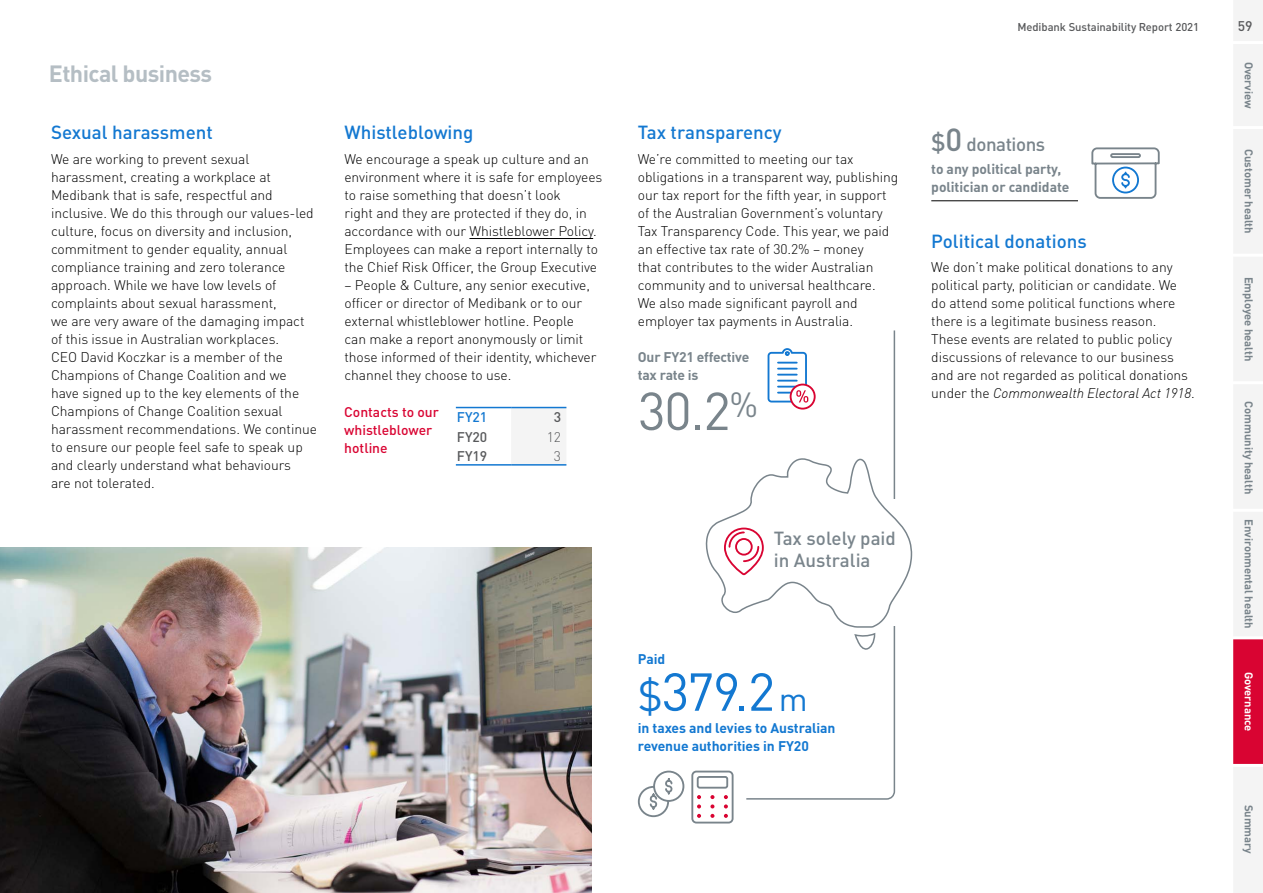
<style>
.page{position:relative;width:1263px;height:893px;background:#fff}
.page>*{position:absolute;margin:0;border:0;box-sizing:border-box;transform-origin:0 0}
.t1{font:52.5px "DINOT";color:#1378d1}
.t2{font:52.5px "DINOT";color:#79848b}
.t3{font:700 23.25px "DINOT";letter-spacing:-.025em;color:#b5bec4}
.t4{font:500 18.75px "DINOT";color:#1378d1}
.t5{font:500 18.75px/22.5px "DINOT";letter-spacing:-.005em;color:#79848b}
.t6{font:500 18.75px "DINOT";letter-spacing:-.025em;color:#79848b}
.t7{font:300 13.8px/18px "DINOT";letter-spacing:-.005em;color:#000}
.t8{font:700 13.8px/18px "DINOT";letter-spacing:-.005em;color:#79848b}
.t9{font:700 13.8px/18px "DINOT";letter-spacing:-.005em;color:#1378d1}
.t10{font:italic 300 13.8px "DIN";letter-spacing:-.005em;color:#000}
.t11{font:500 13.8px/18px "DINOT";color:#d90432}
.t12{font:500 13.8px "DINOT";color:#58595b}
.t13{font:500 13.8px "DINOT";color:#1378d1}
.t14{font:300 13.8px "DINOT";color:#58595b}
.t15{font:700 11.25px "DINOT";letter-spacing:-.005em;color:#79848b}
.t16{font:500 11.25px "DINOT";letter-spacing:-.005em;color:#58595b}
.t17{font:700 11.25px "DINOT";letter-spacing:-.005em;color:#fff}
.s1{font-size:24px}
.s2{font-size:31.5px}
.s3{font-family:"DINOT";font-style:normal}
.s4{font-size:42px}
.s5{font-size:33px}
</style>
<div class="page">
<img style="left:0;top:547px;width:591px;height:346px">
<svg style="left:746px;top:330px;width:150px;height:470px"></svg>
<hr style="left:931px;top:201px;width:147px;height:1px;background:#000">
<svg style="left:791px;top:385px;width:24px;height:24px"></svg>
<div style="left:790px;top:384px;width:26px;height:26px;border:2px solid #d90432;border-radius:50%"></div>
<svg style="left:767px;top:347px;width:41px;height:56px"></svg>
<svg style="left:637px;top:770px;width:97px;height:54px"></svg>
<hr style="left:469px;top:238px;width:124px;height:1px;background:#000">
<div style="left:511px;top:408px;width:55px;height:56px;background:#f4f4f4"></div>
<hr style="left:456px;top:464px;width:55px;height:2px;background:#1378d1">
<hr style="left:456px;top:407px;width:55px;height:1px;background:#1378d1">
<hr style="left:511px;top:407px;width:55px;height:1px;background:#1378d1">
<hr style="left:511px;top:464px;width:55px;height:2px;background:#1378d1">
<svg style="left:1091px;top:147px;width:69px;height:52px"></svg>
<svg style="left:705px;top:457px;width:208px;height:193px"></svg>
<div style="left:1233px;top:0;width:30px;height:43px;background:#f4f4f4"></div>
<div style="left:1233px;top:128px;width:30px;height:127px;background:#f4f4f4"></div>
<div style="left:1233px;top:43px;width:30px;height:85px;background:#f4f4f4"></div>
<div style="left:1233px;top:255px;width:30px;height:128px;background:#f4f4f4"></div>
<div style="left:1233px;top:383px;width:30px;height:127px;background:#f4f4f4"></div>
<div style="left:1233px;top:510px;width:30px;height:128px;background:#f4f4f4"></div>
<div style="left:1233px;top:638px;width:30px;height:127px;background:#d90432"></div>
<div style="left:1233px;top:765px;width:30px;height:128px;background:#f4f4f4"></div>
<hr style="left:1232px;top:254px;width:31px;height:3px;background:#fff">
<hr style="left:1232px;top:126px;width:31px;height:3px;background:#fff">
<hr style="left:1232px;top:381px;width:31px;height:3px;background:#fff">
<hr style="left:1232px;top:509px;width:31px;height:3px;background:#fff">
<hr style="left:1232px;top:636px;width:31px;height:3px;background:#fff">
<hr style="left:1232px;top:764px;width:31px;height:3px;background:#fff">
<hr style="left:1232px;top:41px;width:31px;height:3px;background:#fff">
<h2 class="t3" style="left:49px;top:58px;width:165px">Ethical business</h2>
<p class="t16" style="left:1017px;top:20px;width:183px">Medibank Sustainability Report 2021</p>
<p class="t12" style="left:1238px;top:17px;width:16px">59</p>
<p class="t15" style="left:1256px;top:62px;width:48px;rotate:90deg">Overview</p>
<h3 class="t4" style="left:51px;top:120px;width:163px">Sexual harassment</h3>
<p class="t7" style="left:51px;top:150px;width:267px">We are working to prevent sexual harassment, creating a workplace at Medibank that is safe, respectful and inclusive. We do this through our values-led culture, focus on diversity and inclusion, commitment to gender equality, annual compliance training and zero tolerance approach. While we have low levels of complaints about sexual harassment,<br>we are very aware of the damaging impact of this issue in Australian workplaces.<br>CEO David Koczkar is a member of the Champions of Change Coalition and we have signed up to the key elements of the Champions of Change Coalition sexual harassment recommendations. We continue to ensure our people feel safe to speak up and clearly understand what behaviours<br>are not tolerated.</p>
<p class="t15" style="left:1256px;top:149px;width:86px;rotate:90deg">Customer health</p>
<h3 class="t4" style="left:344px;top:120px;width:131px">Whistleblowing</h3>
<p class="t7" style="left:344px;top:150px;width:259px">We encourage a speak up culture and an environment where it is safe for employees to raise something that doesn’t look<br>right and they are protected if they do, in accordance with our Whistleblower Policy.<br>Employees can make a report internally to the Chief Risk Officer, the Group Executive</p>
<p class="t7" style="left:344px;top:276px;width:254px">– People &amp; Culture, any senior executive, officer or director of Medibank or to our external whistleblower hotline. People can make a report anonymously or limit those informed of their identity, whichever channel they choose to use.</p>
<p class="t11" style="left:344px;top:403px;width:96px">Contacts to our whistleblower hotline</p>
<p class="t13" style="left:457px;top:409px;width:32px">FY21</p>
<p class="t12" style="left:554px;top:409px;width:9px">3</p>
<h3 class="t4" style="left:638px;top:120px;width:145px">Tax transparency</h3>
<p class="t7" style="left:638px;top:150px;width:262px">We’re committed to meeting our tax obligations in a transparent way, publishing our tax report for the fifth year, in support of the Australian Government’s voluntary Tax Transparency Code. This year, we paid an effective tax rate of 30.2% – money<br>that contributes to the wider Australian community and to universal healthcare.<br>We also made significant payroll and employer tax payments in Australia.</p>
<h3 class="t6" style="left:931px;top:132px;width:115px"><span class="s1">$</span><span class="s2">0</span> donations</h3>
<p class="t8" style="left:931px;top:159px;width:140px">to any political party, politician or candidate</p>
<h3 class="t4" style="left:931px;top:229px;width:157px">Political donations</h3>
<p class="t7" style="left:931px;top:258px;width:258px">We don’t make political donations to any political party, politician or candidate. We do attend some political functions where there is a legitimate business reason.<br>These events are related to public policy discussions of relevance to our business and are not regarded as political donations</p>
<p class="t10" style="left:931px;top:385px;width:265px"><span class="s3">under the</span> Commonwealth Electoral Act 1918<span class="s3">.</span></p>
<p class="t15" style="left:1256px;top:277px;width:86px;rotate:90deg">Employee health</p>
<p class="t8" style="left:638px;top:348px;width:113px">Our FY21 effective tax rate is</p>
<h1 class="t2" style="left:638px;top:378px;width:121px">30.2<sup>%</sup></h1>
<p class="t15" style="left:1256px;top:401px;width:94px;rotate:90deg">Community health</p>
<p class="t15" style="left:1256px;top:519px;width:111px;rotate:90deg">Environmental health</p>
<p class="t12" style="left:457px;top:428px;width:32px">FY20</p>
<p class="t14" style="left:547px;top:428px;width:16px">12</p>
<p class="t12" style="left:457px;top:447px;width:32px">FY19</p>
<p class="t14" style="left:554px;top:447px;width:9px">3</p>
<h3 class="t5" style="left:774px;top:526px;width:124px">Tax solely paid in Australia</h3>
<p class="t9" style="left:638px;top:649px;width:29px">Paid</p>
<h1 class="t1" style="left:638px;top:659px;width:171px"><span class="s4">$</span>379.2<span class="s5">m</span></h1>
<p class="t9" style="left:638px;top:719px;width:199px">in taxes and levies to Australian revenue authorities in FY20</p>
<p class="t17" style="left:1256px;top:672px;width:61px;rotate:90deg">Governance</p>
<p class="t15" style="left:1256px;top:805px;width:51px;rotate:90deg">Summary</p>
</div>
